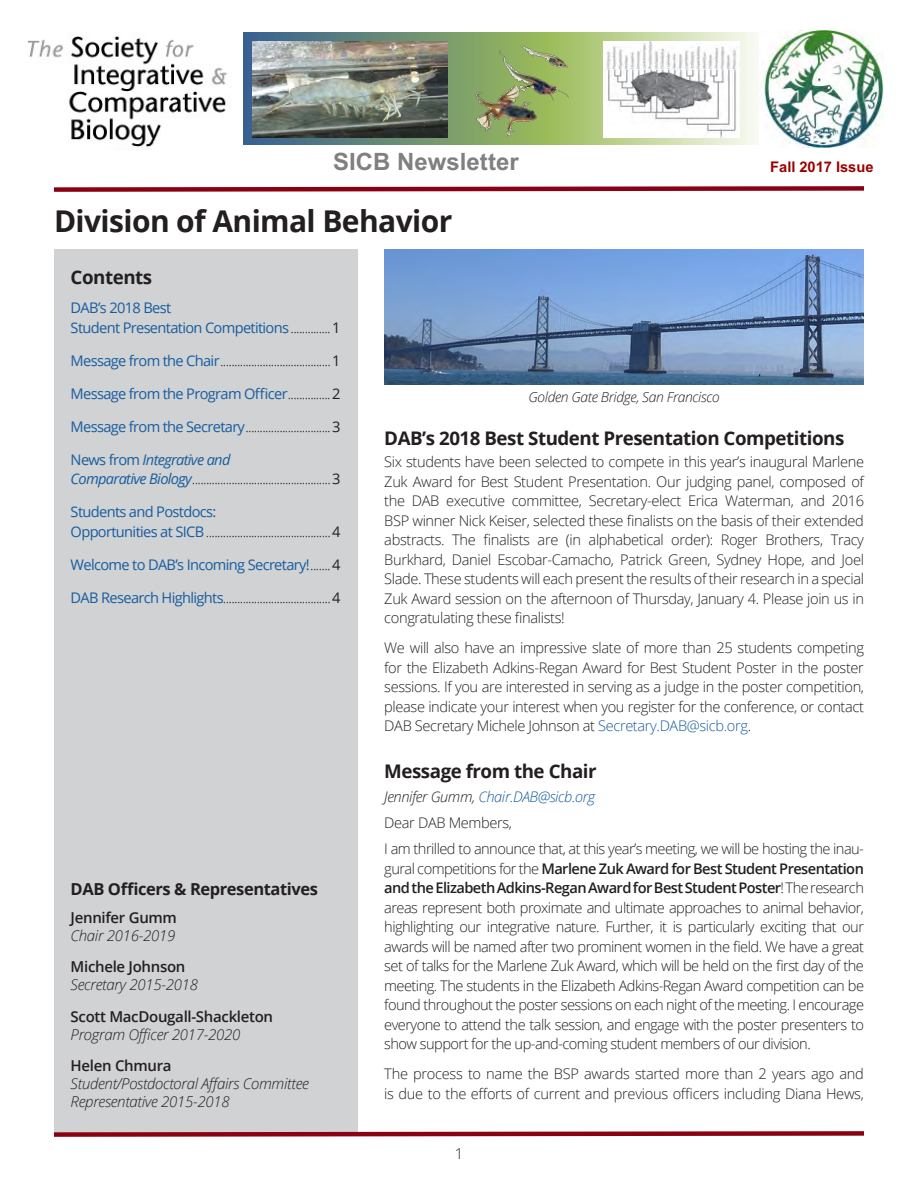
<style>
.page{position:relative;width:918px;height:1188px;background:#fff}
.page>*{position:absolute;margin:0;border:0;box-sizing:border-box;transform-origin:0 0}
.Division{font:700 30px "Open Sans";letter-spacing:-.02em;color:#231f20}
.t1{font:700 23.85px "Arial";color:#808080}
.t2{font:700 18.75px "Open Sans";letter-spacing:-.025em;color:#231f20}
.t3{font:700 16.5px "Open Sans";letter-spacing:-.025em;color:#231f20}
.t4{font:italic 300 15px/18px "Open Sans";letter-spacing:-.02em;color:#231f20}
.t5{font:600 15px "Open Sans";letter-spacing:-.02em;color:#231f20}
.t6{font:300 15px "Open Sans";color:#231f20}
.Body{font:300 14.7px/19.5px "Open Sans";letter-spacing:-.025em;color:#231f20;text-align:justify}
.t7{font:14.7px "Open Sans";letter-spacing:-.045em;color:#175d9e}
.Chair{font:italic 300 14.7px "Open Sans";letter-spacing:-.025em;color:#175d9e}
.t8{font:italic 14.7px "Open Sans";letter-spacing:-.045em;color:#175d9e}
.t9{font:700 14.7px "Arial";color:#900}
.t10{font:14.7px "Open Sans";color:#231f20}
.t11{font:italic 300 13.8px "Open Sans";letter-spacing:-.025em;color:#231f20}
.s1{font-weight:300;color:#231f20}
.s2{color:#231f20}
.s3{font-weight:400;color:#175d9e}
.s4{font-weight:400}
.s5{font-style:normal}
.s6{font-weight:400;font-style:italic;color:#175d9e}
.s7{color:#175d9e}
.s8{font-weight:600}
</style>
<div class="page">
<div style="left:54px;top:250px;width:303px;height:884px;background:#d1d2d4"></div>
<svg style="left:54px;top:1129px;width:810px;height:8px"></svg>
<svg style="left:54px;top:186px;width:810px;height:6px"></svg>
<img style="left:28px;top:36px;width:199px;height:112px">
<svg style="left:243px;top:32px;width:517px;height:113px"></svg>
<img style="left:761px;top:30px;width:122px;height:117px">
<img style="left:603px;top:42px;width:136px;height:96px">
<img style="left:471px;top:42px;width:102px;height:96px">
<img style="left:252px;top:42px;width:195px;height:96px">
<img style="left:384px;top:250px;width:480px;height:135px">
<h2 class="t1" style="left:333px;top:145px;width:187px">SICB Newsletter</h2>
<p class="t9" style="left:770px;top:157px;width:105px">Fall 2017 Issue</p>
<p class="Division" style="left:54px;top:200px;width:400px">Division of Animal Behavior</p>
<p class="t2" style="left:71px;top:264px;width:83px">Contents</p>
<p class="t7" style="left:71px;top:298px;width:102px">DAB’s 2018 Best</p>
<p class="t7" style="left:71px;top:317px;width:272px">Student Presentation Competitions<span class="s1">..............</span><span class="s2">1</span></p>
<p class="Body" style="left:71px;top:350px;width:272px"><span class="s3">Message from the Chair</span>.......................................<span class="s4">1</span></p>
<p class="t7" style="left:71px;top:383px;width:272px">Message from the Program Officer<span class="s1">...............</span><span class="s2">2</span></p>
<p class="Body" style="left:71px;top:416px;width:272px"><span class="s3">Message from the Secretary</span>..............................<span class="s4">3</span></p>
<p class="t8" style="left:71px;top:449px;width:161px"><span class="s5">News from</span> Integrative and</p>
<p class="Body" style="left:71px;top:469px;width:272px"><span class="s6">Comparative Biology</span>.................................................<span class="s4">3</span></p>
<p class="t7" style="left:71px;top:502px;width:147px">Students and Postdocs:</p>
<p class="Body" style="left:71px;top:521px;width:272px"><span class="s3">Opportunities at SICB</span> ............................................<span class="s4">4</span></p>
<p class="t7" style="left:71px;top:554px;width:241px">Welcome to DAB’s Incoming Secretary!</p>
<p class="t10" style="left:332px;top:554px;width:10px">4</p>
<p class="Body" style="left:71px;top:587px;width:272px"><span class="s3">DAB Research Highlights</span>......................................<span class="s4">4</span></p>
<p class="t3" style="left:71px;top:877px;width:249px">DAB Officers &amp; Representatives</p>
<p class="t5" style="left:71px;top:907px;width:108px">Jennifer Gumm</p>
<p class="t4" style="left:71px;top:926px;width:106px">Chair 2016-2019</p>
<p class="t5" style="left:71px;top:956px;width:116px">Michele Johnson</p>
<p class="t4" style="left:71px;top:975px;width:129px">Secretary 2015-2018</p>
<p class="t5" style="left:71px;top:1006px;width:204px">Scott MacDougall-Shackleton</p>
<p class="t4" style="left:71px;top:1025px;width:171px">Program Officer 2017-2020</p>
<p class="t5" style="left:71px;top:1055px;width:102px">Helen Chmura</p>
<p class="t4" style="left:71px;top:1074px;width:240px">Student/Postdoctoral Affairs Committee<br>Representative 2015-2018</p>
<p class="t11" style="left:529px;top:388px;width:193px">Golden Gate Bridge, San Francisco</p>
<p class="t2" style="left:384px;top:425px;width:462px">DAB’s 2018 Best Student Presentation Competitions</p>
<p class="Body" style="left:384px;top:452px;width:481px">Six students have been selected to compete in this year’s inaugural Marlene Zuk Award for Best Student Presentation. Our judging panel, composed of the DAB executive committee, Secretary-elect Erica Waterman, and 2016<br>BSP winner Nick Keiser, selected these finalists on the basis of their extended abstracts. The finalists are (in alphabetical order): Roger Brothers, Tracy Burkhard, Daniel Escobar-Camacho, Patrick Green, Sydney Hope, and Joel Slade. These students will each present the results of their research in a special Zuk Award session on the afternoon of Thursday, January 4. Please join us in congratulating these finalists!</p>
<p class="Body" style="left:384px;top:638px;width:481px">We will also have an impressive slate of more than 25 students competing for the Elizabeth Adkins-Regan Award for Best Student Poster in the poster sessions. If you are interested in serving as a judge in the poster competition, please indicate your interest when you register for the conference, or contact DAB Secretary Michele Johnson at <span class="s7">Secretary.DAB@sicb.org</span>.</p>
<p class="t2" style="left:384px;top:758px;width:214px">Message from the Chair</p>
<p class="Chair" style="left:384px;top:786px;width:213px"><span class="s2">Jennifer Gumm,</span> Chair.DAB@sicb.org</p>
<p class="Body" style="left:384px;top:812px;width:129px">Dear DAB Members,</p>
<p class="Body" style="left:384px;top:839px;width:481px">I am thrilled to announce that, at this year’s meeting, we will be hosting the inau&shy;gural competitions for the <span class="s8">Marlene Zuk Award for Best Student Presentation and the Elizabeth Adkins-Regan Award for Best Student Poster</span>! The research areas represent both proximate and ultimate approaches to animal behavior, highlighting our integrative nature. Further, it is particularly exciting that our awards will be named after two prominent women in the field. We have a great set of talks for the Marlene Zuk Award, which will be held on the first day of the meeting. The students in the Elizabeth Adkins-Regan Award competition can be found throughout the poster sessions on each night of the meeting. I encourage everyone to attend the talk session, and engage with the poster presenters to show support for the up-and-coming student members of our division.</p>
<p class="Body" style="left:384px;top:1064px;width:481px">The process to name the BSP awards started more than 2 years ago and is due to the efforts of current and previous officers including Diana Hews,</p>
<p class="t6" style="left:455px;top:1143px;width:10px">1</p>
</div>
